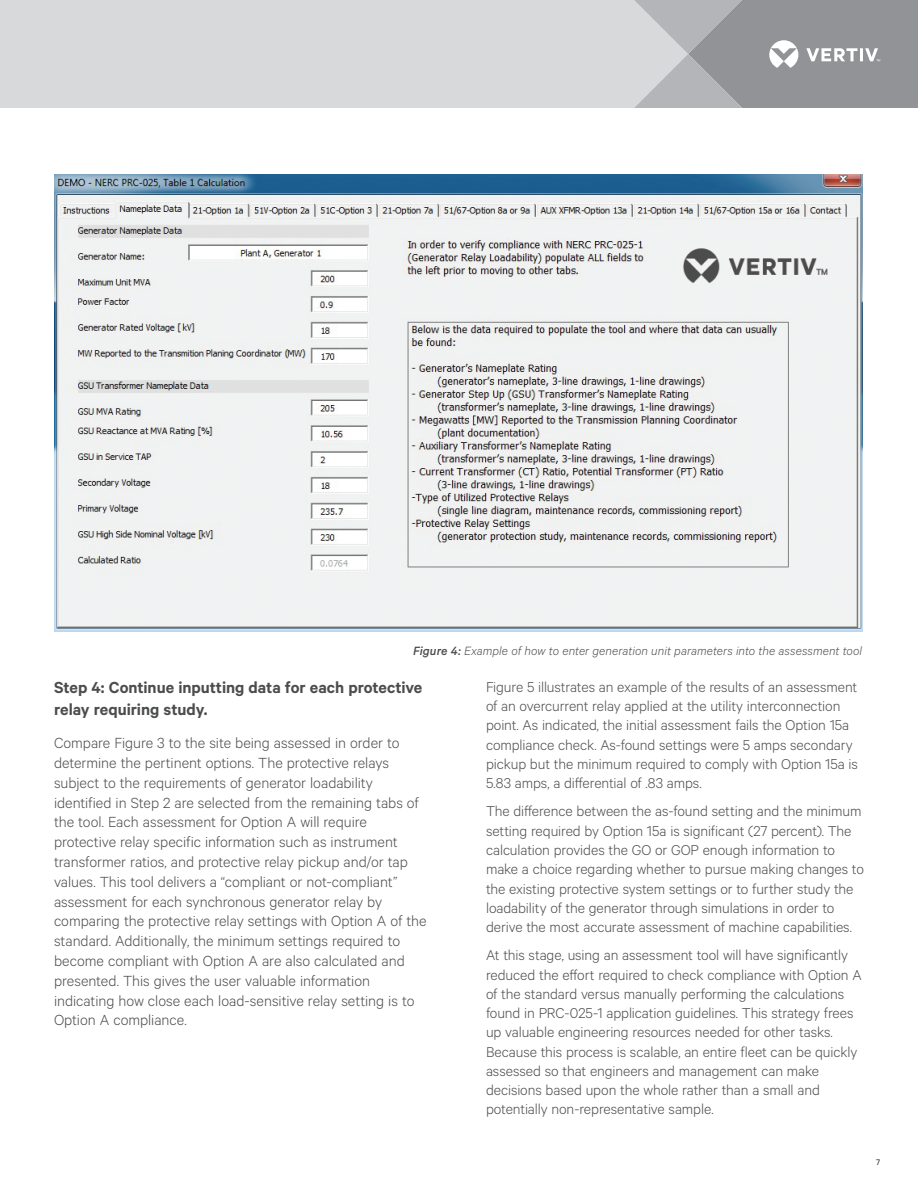
<style>
.page{position:relative;width:918px;height:1188px;background:#fff}
.page>*{position:absolute;margin:0;border:0;box-sizing:border-box;transform-origin:0 0}
.t1{font:600 18px/21.6px "Calibre";letter-spacing:-.005em;color:#4b4c4d}
.t2{font:300 16.5px/19.8px "Calibre";letter-spacing:-.005em;color:#4b4c4d}
.t3{font:300 16.05px/19.2px "Calibre";letter-spacing:-.005em;color:#4b4c4d}
.t4{font:italic 300 13.5px "Calibre";letter-spacing:.005em;color:#4b4c4d}
.t5{font:9px "Calibre";color:#231f20}
.s1{font-weight:500}
</style>
<div class="page">
<div style="left:0;top:0;width:634px;height:108px;background:#d8d9db"></div>
<svg style="left:634px;top:0;width:284px;height:108px"></svg>
<img style="left:54px;top:174px;width:808px;height:458px">
<p class="t4" style="left:413px;top:643px;width:451px"><span class="s1">Figure 4:</span> Example of how to enter generation unit parameters into the assessment tool</p>
<p class="t1" style="left:54px;top:676px;width:370px">Step 4: Continue inputting data for each protective relay requiring study.</p>
<p class="t2" style="left:54px;top:733px;width:374px">Compare Figure 3 to the site being assessed in order to determine the pertinent options. The protective relays subject to the requirements of generator loadability identified in Step 2 are selected from the remaining tabs of the tool. Each assessment for Option A will require protective relay specific information such as instrument transformer ratios, and protective relay pickup and/or tap values. This tool delivers a “compliant or not-compliant” assessment for each synchronous generator relay by comparing the protective relay settings with Option A of the standard. Additionally, the minimum settings required to become compliant with Option A are also calculated and presented. This gives the user valuable information indicating how close each load-sensitive relay setting is to Option A compliance.</p>
<p class="t3" style="left:486px;top:677px;width:374px">Figure 5 illustrates an example of the results of an assessment of an overcurrent relay applied at the utility interconnection point. As indicated, the initial assessment fails the Option 15a compliance check. As-found settings were 5 amps secondary pickup but the minimum required to comply with Option 15a is 5.83 amps, a differential of .83 amps.</p>
<p class="t3" style="left:486px;top:801px;width:379px">The difference between the as-found setting and the minimum setting required by Option 15a is significant (27 percent). The calculation provides the GO or GOP enough information to make a choice regarding whether to pursue making changes to the existing protective system settings or to further study the loadability of the generator through simulations in order to derive the most accurate assessment of machine capabilities.</p>
<p class="t3" style="left:486px;top:945px;width:377px">At this stage, using an assessment tool will have significantly reduced the effort required to check compliance with Option A of the standard versus manually performing the calculations found in PRC-025-1 application guidelines. This strategy frees up valuable engineering resources needed for other tasks.<br>Because this process is scalable, an entire fleet can be quickly assessed so that engineers and management can make decisions based upon the whole rather than a small and potentially non-representative sample.</p>
<p class="t5" style="left:876px;top:1157px;width:5px">7</p>
</div>
